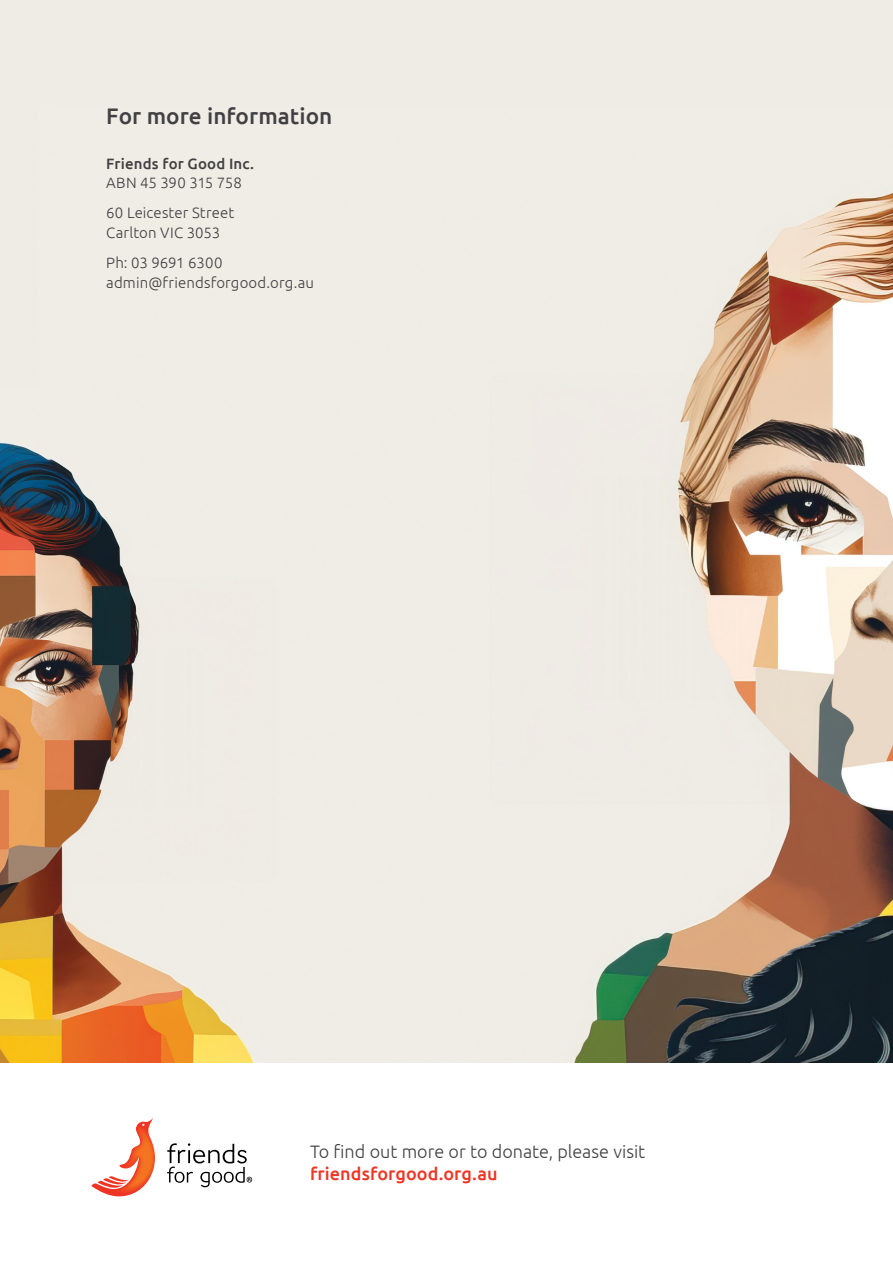
<style>
.page{position:relative;width:893px;height:1263px;background:#fff}
.page>*{position:absolute;margin:0;border:0;box-sizing:border-box;transform-origin:0 0}
.t1{font:500 22.5px "Ubuntu";color:#414042}
.t2{font:300 18px "Ubuntu";color:#414042}
.t3{font:500 18px "Ubuntu";letter-spacing:.005em;color:#ee3524}
.t4{font:300 15px/30.2px "Ubuntu";letter-spacing:.01em;color:#414042}
.t5{font:500 15px "Ubuntu";letter-spacing:.015em;color:#414042}
</style>
<div class="page">
<div style="left:0;top:0;width:893px;height:583px;background:#efebe5"></div>
<img style="left:320px;top:193px;width:573px;height:870px">
<img style="left:0;top:442px;width:320px;height:621px">
<img style="left:91px;top:1118px;width:64px;height:78px">
<svg style="left:98px;top:1176px;width:31px;height:13px"></svg>
<svg style="left:167px;top:1143px;width:85px;height:44px"></svg>
<h1 class="t1" style="left:106px;top:102px;width:228px">For more information</h1>
<p class="t5" style="left:106px;top:154px;width:149px">Friends for Good Inc.</p>
<p class="t4" style="left:106px;top:167px;width:137px">ABN 45 390 315 758<br>60 Leicester Street</p>
<p class="t4" style="left:106px;top:217px;width:118px">Carlton VIC 3053<br>Ph: 03 9691 6300</p>
<p class="t4" style="left:106px;top:267px;width:209px">admin@friendsforgood.org.au</p>
<p class="t2" style="left:310px;top:1140px;width:337px">To find out more or to donate, please visit</p>
<p class="t3" style="left:310px;top:1162px;width:189px">friendsforgood.org.au</p>
</div>
